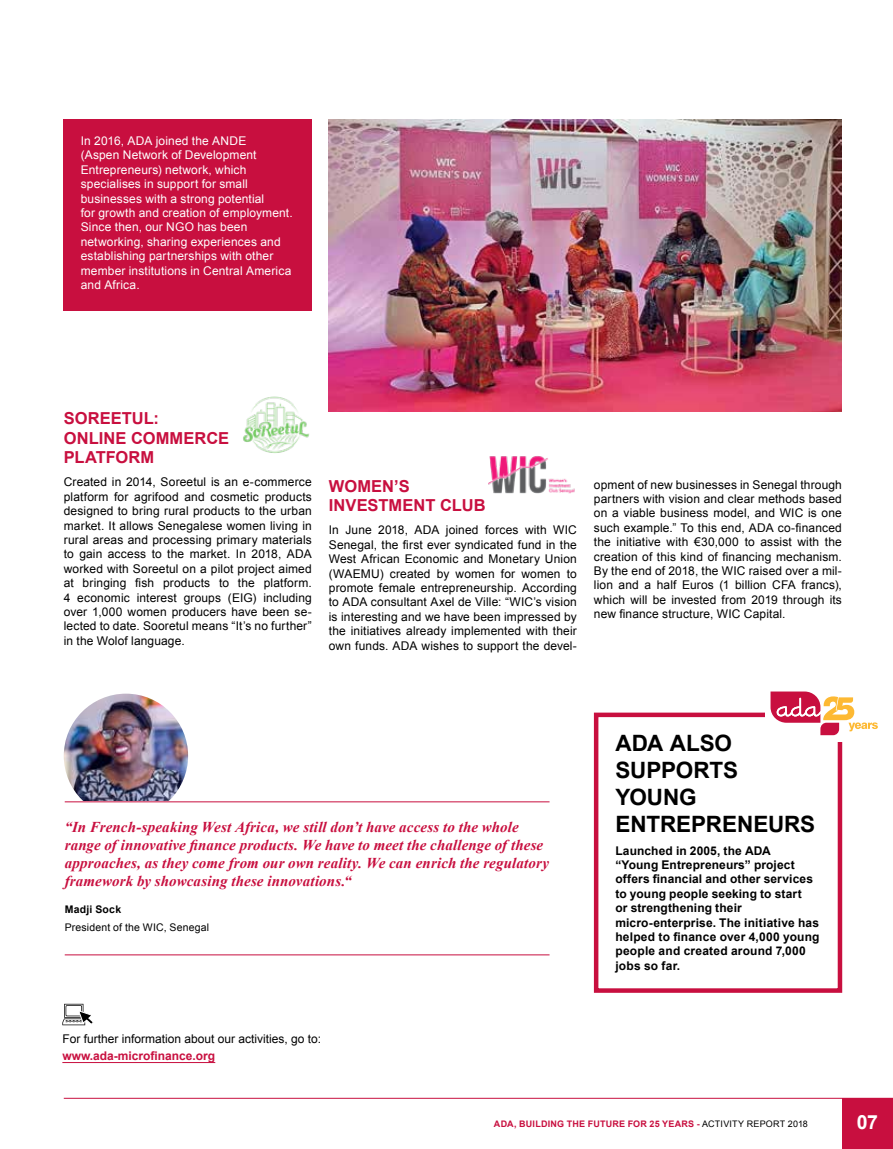
<style>
.page{position:relative;width:893px;height:1149px;background:#fff}
.page>*{position:absolute;margin:0;border:0;box-sizing:border-box;transform-origin:0 0}
.t1{font:700 22.5px/27px "Arial";letter-spacing:-.005em;color:#000}
.t2{font:700 19.5px "Arial";color:#fff}
.t3{font:700 16.5px/19.5px "Arial";letter-spacing:.005em;color:#c80f3f}
.t4{font:italic 700 15px/18px "Times New Roman";letter-spacing:.01em;color:#c80f3f}
.t5{font:12px/14.4px "Arial";letter-spacing:.01em;color:#000;text-align:justify}
.t6{font:12px/14.4px "Arial";letter-spacing:.01em;color:#fff}
.t7{font:700 12px/14.4px "Arial";letter-spacing:.01em;color:#000}
.t8{font:700 12px "Arial";color:#c80f3f}
.t9{font:10.5px "Arial";letter-spacing:.015em;color:#000}
.t10{font:700 10.5px "Arial";letter-spacing:.025em;color:#000}
.t11{font:700 9px "Arial";letter-spacing:.025em;color:#c80f3f}
.s1{font-weight:400;color:#000}
</style>
<div class="page">
<div style="left:842px;top:1097px;width:51px;height:51px;background:#c80f3f"></div>
<hr style="left:64px;top:1097px;width:829px;height:1px;background:#c80f3f">
<img style="left:243px;top:396px;width:66px;height:57px">
<img style="left:329px;top:119px;width:513px;height:292px">
<div style="left:64px;top:119px;width:248px;height:191px;background:#c80f3f"></div>
<img style="left:64px;top:693px;width:124px;height:124px;border-radius:62px">
<div style="left:64px;top:801px;width:124px;height:32px;background:#fff"></div>
<hr style="left:65px;top:801px;width:485px;height:1px;background:#c80f3f">
<hr style="left:65px;top:954px;width:485px;height:1px;background:#c80f3f">
<div style="left:594px;top:712px;width:248px;height:280px;border:4px solid #c80f3f"></div>
<img style="left:488px;top:456px;width:87px;height:37px">
<div style="left:765px;top:694px;width:88px;height:47px;background:#fff"></div>
<svg style="left:771px;top:691px;width:107px;height:44px"></svg>
<hr style="left:62px;top:1061px;width:153px;height:1px;background:#c80f3f">
<svg style="left:62px;top:1003px;width:31px;height:23px"></svg>
<p class="t6" style="left:81px;top:134px;width:214px">In 2016, ADA joined the ANDE<br>(Aspen Network of Development<br>Entrepreneurs) network, which specialises in support for small businesses with a strong potential<br>for growth and creation of employment.<br>Since then, our NGO has been networking, sharing experiences and establishing partnerships with other member institutions in Central America and Africa.</p>
<h3 class="t3" style="left:64px;top:409px;width:167px">SOREETUL:<br>ONLINE COMMERCE<br>PLATFORM</h3>
<p class="t5" style="left:64px;top:475px;width:250px">Created in 2014, Soreetul is an e-commerce platform for agrifood and cosmetic products designed to bring rural products to the urban market. It allows Senegalese women living in rural areas and processing primary materials to gain access to the market. In 2018, ADA worked with Soreetul on a pilot project aimed at bringing fish products to the platform.<br>4 economic interest groups (EIG) including over 1,000 women producers have been se&shy;lected to date. Sooretul means “It’s no further” in the Wolof language.</p>
<h3 class="t3" style="left:329px;top:476px;width:158px">WOMEN’S<br>INVESTMENT CLUB</h3>
<p class="t5" style="left:329px;top:523px;width:250px">In June 2018, ADA joined forces with WIC Senegal, the first ever syndicated fund in the West African Economic and Monetary Union (WAEMU) created by women for women to promote female entrepreneurship. According to ADA consultant Axel de Ville: “WIC’s vision is interesting and we have been impressed by the initiatives already implemented with their own funds. ADA wishes to support the devel-</p>
<p class="t5" style="left:594px;top:477px;width:250px">opment of new businesses in Senegal through partners with vision and clear methods based on a viable business model, and WIC is one such example.” To this end, ADA co-financed the initiative with €30,000 to assist with the creation of this kind of financing mechanism.<br>By the end of 2018, the WIC raised over a mil&shy;lion and a half Euros (1 billion CFA francs), which will be invested from 2019 through its new finance structure, WIC Capital.</p>
<p class="t4" style="left:65px;top:817px;width:486px">“In French-speaking West Africa, we still don’t have access to the whole range of innovative finance products. We have to meet the challenge of these approaches, as they come from our own reality. We can enrich the regulatory framework by showcasing these innovations.“</p>
<p class="t10" style="left:65px;top:902px;width:58px">Madji Sock</p>
<p class="t9" style="left:65px;top:920px;width:146px">President of the WIC, Senegal</p>
<p class="t5" style="left:62px;top:1031px;width:260px">For further information about our activities, go to:</p>
<p class="t8" style="left:62px;top:1047px;width:154px">www.ada-microfinance.org</p>
<h1 class="t1" style="left:615px;top:729px;width:201px">ADA ALSO<br>SUPPORTS<br>YOUNG<br>ENTREPRENEURS</h1>
<p class="t7" style="left:615px;top:843px;width:206px">Launched in 2005, the ADA<br>“Young Entrepreneurs” project offers financial and other services to young people seeking to start<br>or strengthening their micro-enterprise. The initiative has helped to finance over 4,000 young people and created around 7,000 jobs so far.</p>
<p class="t11" style="left:494px;top:1117px;width:315px">ADA, BUILDING THE FUTURE FOR 25 YEARS - <span class="s1">ACTIVITY REPORT 2018</span></p>
<h2 class="t2" style="left:857px;top:1109px;width:23px">07</h2>
</div>
